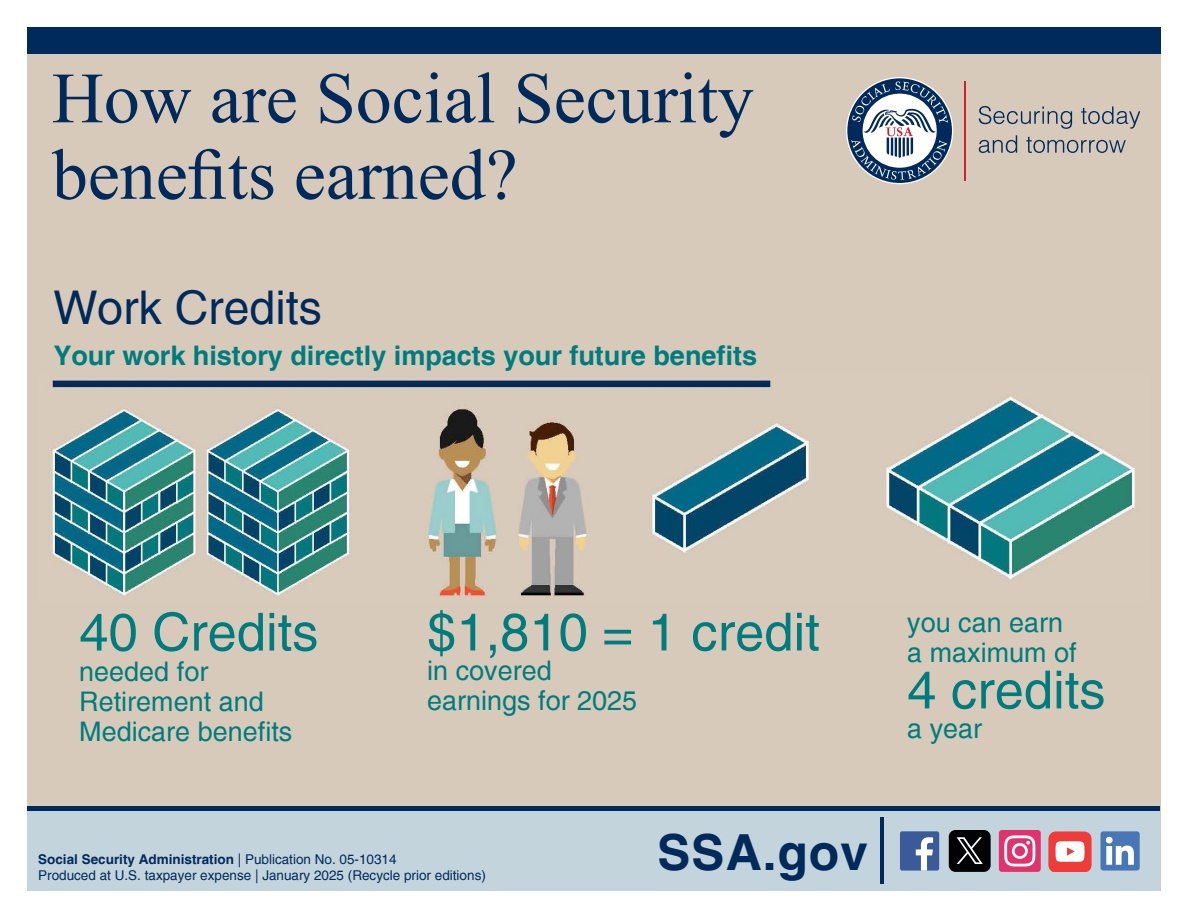
<style>
.page{position:relative;width:1188px;height:918px;background:#fff}
.page>*{position:absolute;margin:0;border:0;box-sizing:border-box;transform-origin:0 0}
.t1{font:72px/76.5px "Times New Roman";color:#002a5c}
.t2{font:52.5px "Helvetica";color:#007c7e}
.t3{font:700 49.8px "Helvetica";letter-spacing:.02em;color:#002a5c}
.t4{font:46.5px "Helvetica";color:#002a5c}
.t5{font:27px/30px "Helvetica";color:#007c7e}
.t6{font:700 27px "Helvetica";color:#007c7e}
.t7{font:13.5px "Helvetica";color:#002a5c}
.t8{font:700 13.5px "Helvetica";color:#002a5c}
.s1{font-weight:400}
</style>
<div class="page">
<div style="left:27px;top:27px;width:1134px;height:864px;background:#d8caba"></div>
<img style="left:51px;top:378px;width:1084px;height:221px">
<div style="left:27px;top:27px;width:1134px;height:26px;background:#002a5c"></div>
<hr style="left:28px;top:807px;width:1132px;height:4px;background:#002a5c">
<div style="left:28px;top:811px;width:1132px;height:80px;background:#c4d4dd"></div>
<hr style="left:880px;top:818px;width:4px;height:66px;background:#002a5c">
<svg style="left:1026px;top:137px;width:100px;height:16px"></svg>
<svg style="left:979px;top:135px;width:38px;height:18px"></svg>
<svg style="left:1081px;top:106px;width:59px;height:23px"></svg>
<svg style="left:979px;top:106px;width:93px;height:23px"></svg>
<hr style="left:965px;top:81px;width:1px;height:100px;background:#cf202f">
<svg style="left:847px;top:78px;width:105px;height:105px"></svg>
<svg style="left:851px;top:82px;width:97px;height:98px"></svg>
<div style="left:900px;top:831px;width:39px;height:40px;background:#3b5a99;border-radius:2px"></div>
<svg style="left:916px;top:837px;width:17px;height:34px"></svg>
<div style="left:949px;top:830px;width:42px;height:42px;background:#010203;border-radius:7px"></div>
<svg style="left:957px;top:837px;width:26px;height:27px"></svg>
<div style="left:999px;top:830px;width:42px;height:42px;background:#e1326d;border-radius:3px"></div>
<svg style="left:1004px;top:835px;width:31px;height:32px"></svg>
<svg style="left:1048px;top:831px;width:44px;height:41px"></svg>
<svg style="left:1101px;top:831px;width:39px;height:40px"></svg>
<h1 class="t1" style="left:52px;top:58px;width:703px">How are Social Security benefits earned?</h1>
<h2 class="t4" style="left:53px;top:280px;width:270px">Work Credits</h2>
<p class="t6" style="left:53px;top:339px;width:705px">Your work history directly impacts your future benefits</p>
<p class="t2" style="left:79px;top:601px;width:241px">40 Credits</p>
<p class="t5" style="left:79px;top:657px;width:215px">needed for<br>Retirement and<br>Medicare benefits</p>
<p class="t2" style="left:427px;top:601px;width:394px">$1,810 = 1 credit</p>
<p class="t5" style="left:427px;top:657px;width:126px">in covered</p>
<p class="t5" style="left:427px;top:687px;width:212px">earnings for 2025</p>
<p class="t8" style="left:38px;top:851px;width:360px">Social Security Administration <span class="s1">| Publication No. 05-10314</span></p>
<p class="t7" style="left:38px;top:867px;width:449px">Produced at U.S. taxpayer expense | January 2025 (Recycle prior editions)</p>
<p class="t3" style="left:657px;top:822px;width:212px">SSA.gov</p>
<p class="t5" style="left:907px;top:608px;width:158px">you can earn</p>
<p class="t5" style="left:907px;top:638px;width:171px">a maximum of</p>
<p class="t2" style="left:907px;top:659px;width:200px">4 credits</p>
<p class="t5" style="left:907px;top:715px;width:77px">a year</p>
</div>
